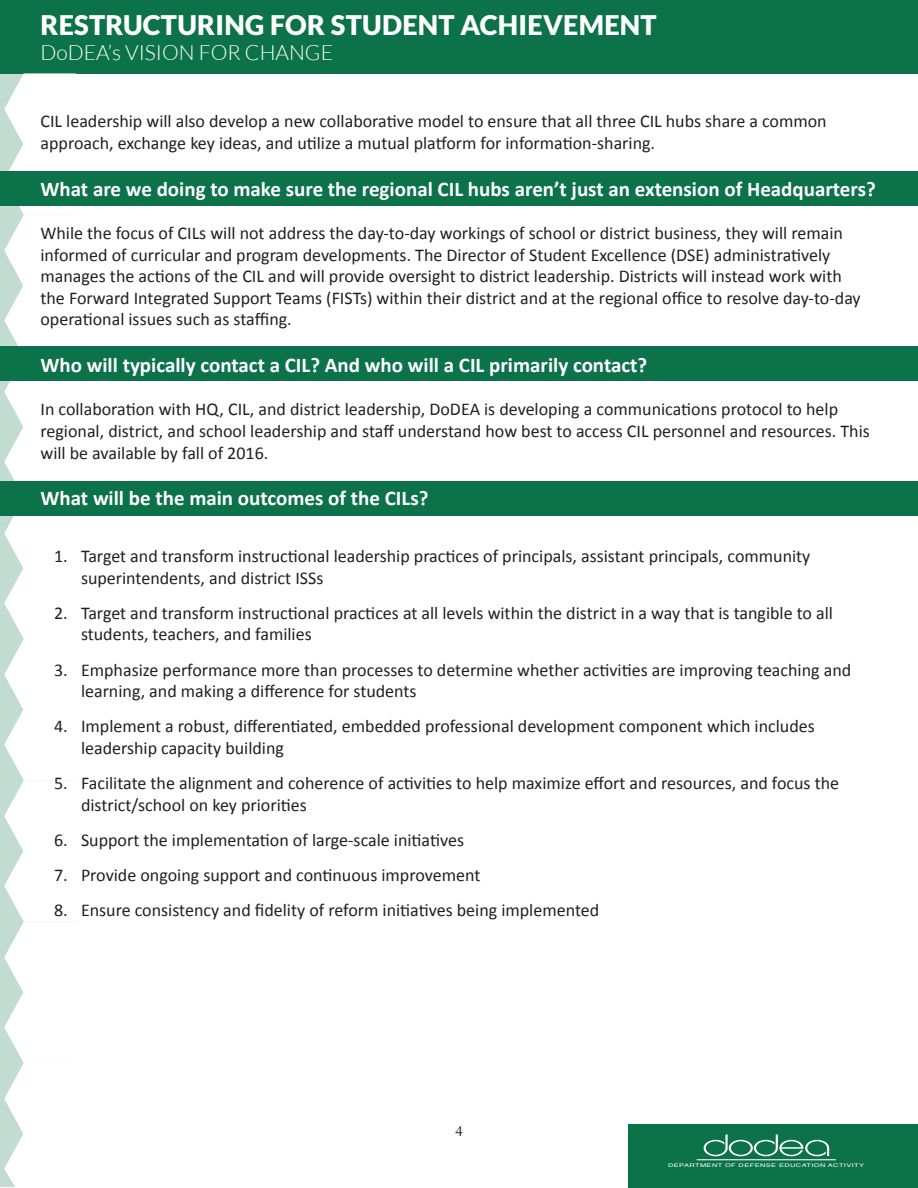
<style>
.page{position:relative;width:918px;height:1188px;background:#fff}
.page>*{position:absolute;margin:0;border:0;box-sizing:border-box;transform-origin:0 0}
.t1{font:900 27px "Lato";letter-spacing:.01em;color:#fff}
.Body_Text{font:700 21px "Calibri";color:#fff}
.t2{font:300 21px "Lato";color:#fff}
.Body_Text-2{font:18px/21.6px "Calibri";color:#231f20}
.t3{font:15px "Adobe Caslon Pro";color:#231f20}
.t4{font:4.95px "Helvetica";letter-spacing:.05em;color:#fff;scale:1.5 1}
</style>
<div class="page">
<div style="left:0;top:0;width:918px;height:73px;background:#0c7249"></div>
<div style="left:629px;top:1125px;width:289px;height:63px;background:#0c7249"></div>
<hr style="left:697px;top:1160px;width:139px;height:1px;background:#fff">
<svg style="left:704px;top:1135px;width:125px;height:21px"></svg>
<div style="left:0;top:73px;width:75px;height:1114px;background:#c2dcd2"></div>
<svg style="left:3px;top:73px;width:74px;height:1114px"></svg>
<div style="left:0;top:171px;width:918px;height:35px;background:#0c7249"></div>
<div style="left:0;top:346px;width:918px;height:35px;background:#0c7249"></div>
<div style="left:0;top:482px;width:918px;height:34px;background:#0c7249"></div>
<h1 class="t1" style="left:40px;top:10px;width:618px">RESTRUCTURING FOR STUDENT ACHIEVEMENT</h1>
<p class="t2" style="left:40px;top:42px;width:294px">DoDEA’s VISION FOR CHANGE</p>
<p class="Body_Text-2" style="left:40px;top:111px;width:788px">CIL leadership will also develop a new collaborative model to ensure that all three CIL hubs share a common approach, exchange key ideas, and utilize a mutual platform for information-sharing.</p>
<p class="Body_Text" style="left:40px;top:175px;width:837px">What are we doing to make sure the regional CIL hubs aren’t just an extension of Headquarters?</p>
<p class="Body_Text-2" style="left:40px;top:222px;width:822px">While the focus of CILs will not address the day-to-day workings of school or district business, they will remain informed of curricular and program developments. The Director of Student Excellence (DSE) administratively manages the actions of the CIL and will provide oversight to district leadership. Districts will instead work with the Forward Integrated Support Teams (FISTs) within their district and at the regional office to resolve day-to-day operational issues such as staffing.</p>
<p class="Body_Text" style="left:40px;top:352px;width:608px">Who will typically contact a CIL? And who will a CIL primarily contact?</p>
<p class="Body_Text-2" style="left:40px;top:399px;width:831px">In collaboration with HQ, CIL, and district leadership, DoDEA is developing a communications protocol to help regional, district, and school leadership and staff understand how best to access CIL personnel and resources. This will be available by fall of 2016.</p>
<p class="Body_Text" style="left:40px;top:485px;width:390px">What will be the main outcomes of the CILs?</p>
<p class="Body_Text-2" style="left:81px;top:545px;width:731px;text-indent:-27px">1. Target and transform instructional leadership practices of principals, assistant principals, community superintendents, and district ISSs</p>
<p class="Body_Text-2" style="left:81px;top:602px;width:754px;text-indent:-27px">2. Target and transform instructional practices at all levels within the district in a way that is tangible to all students, teachers, and families</p>
<p class="Body_Text-2" style="left:81px;top:659px;width:772px;text-indent:-27px">3. Emphasize performance more than processes to determine whether activities are improving teaching and learning, and making a difference for students</p>
<p class="Body_Text-2" style="left:81px;top:716px;width:735px;text-indent:-27px">4. Implement a robust, differentiated, embedded professional development component which includes leadership capacity building</p>
<p class="Body_Text-2" style="left:81px;top:772px;width:760px;text-indent:-27px">5. Facilitate the alignment and coherence of activities to help maximize effort and resources, and focus the district/school on key priorities</p>
<p class="Body_Text-2" style="left:54px;top:829px;width:412px">6. Support the implementation of large-scale initiatives</p>
<p class="Body_Text-2" style="left:54px;top:864px;width:428px">7. Provide ongoing support and continuous improvement</p>
<p class="Body_Text-2" style="left:54px;top:899px;width:547px">8. Ensure consistency and fidelity of reform initiatives being implemented</p>
<p class="t3" style="left:455px;top:1122px;width:9px">4</p>
<p class="t4" style="left:668px;top:1161px;width:132px">DEPARTMENT OF DEFENSE EDUCATION ACTIVITY</p>
</div>
